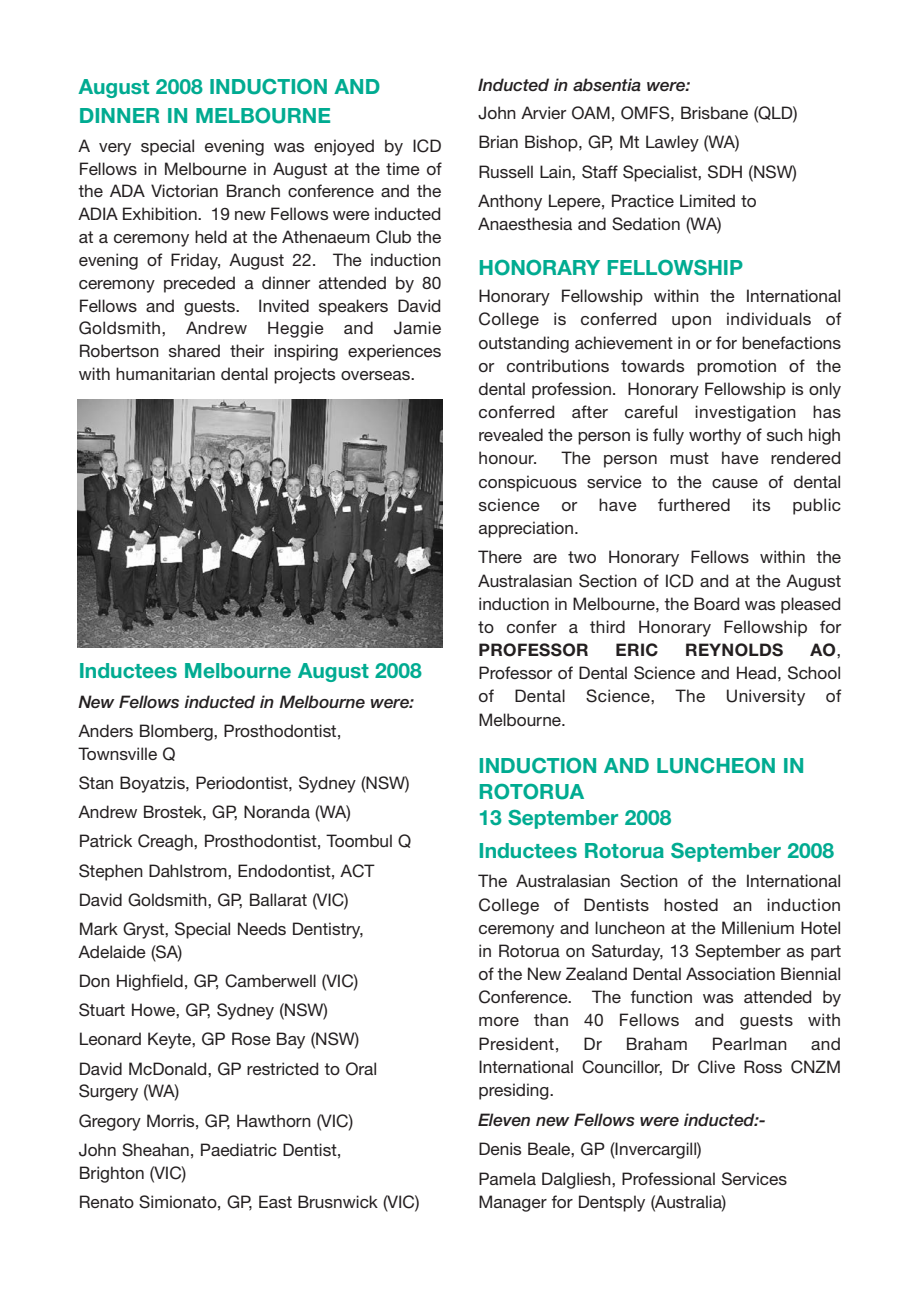
<style>
.page{position:relative;width:920px;height:1290px;background:#fff}
.page>*{position:absolute;margin:0;border:0;box-sizing:border-box;transform-origin:0 0}
.t1{font:700 21px/26.1px "Helvetica Neue";color:#00ab91}
.t2{font:17.25px/23.1px "Helvetica Neue";color:#231f20;text-align:justify}
.t3{font:italic 500 17.25px "Helvetica Neue";color:#231f20}
.t4{font:700 17.25px "Helvetica Neue";letter-spacing:.02em;color:#231f20}
.t5{font:17.25px "Helvetica Neue";letter-spacing:.02em;color:#231f20}
.s1{font-weight:700}
</style>
<div class="page">
<img style="left:77px;top:400px;width:366px;height:247px">
<p class="t1" style="left:79px;top:74px;width:303px;line-height:28.8px">August 2008 INDUCTION AND<br>DINNER IN MELBOURNE</p>
<p class="t2" style="left:79px;top:136px;width:364px">A very special evening was enjoyed by ICD Fellows in Melbourne in August at the time of the ADA Victorian Branch conference and the ADIA Exhibition. 19 new Fellows were inducted at a ceremony held at the Athenaeum Club the evening of Friday, August 22. The induction ceremony preceded a dinner attended by 80<br>Fellows and guests. Invited speakers David Goldsmith, Andrew Heggie and Jamie Robertson shared their inspiring experiences with humanitarian dental projects overseas.</p>
<p class="t1" style="left:79px;top:660px;width:345px">Inductees Melbourne August 2008</p>
<p class="t3" style="left:79px;top:695px;width:337px">New Fellows inducted in Melbourne were:</p>
<p class="t2" style="left:79px;top:721px;width:264px">Anders Blomberg, Prosthodontist,<br>Townsville Q</p>
<p class="t2" style="left:79px;top:770px;width:334px;line-height:29.2px;text-align:left">Stan Boyatzis, Periodontist, Sydney (NSW)<br>Andrew Brostek, GP, Noranda (WA)<br>Patrick Creagh, Prosthodontist, Toombul Q Stephen Dahlstrom, Endodontist, ACT David Goldsmith, GP, Ballarat (VIC)<br>Mark Gryst, Special Needs Dentistry,</p>
<p class="t2" style="left:79px;top:939px;width:300px;line-height:29.2px;text-align:left">Adelaide (SA)<br>Don Highfield, GP, Camberwell (VIC)<br>Stuart Howe, GP, Sydney (NSW)<br>Leonard Keyte, GP Rose Bay (NSW)<br>David McDonald, GP restricted to Oral</p>
<p class="t2" style="left:79px;top:1078px;width:276px;line-height:29.2px;text-align:left">Surgery (WA)<br>Gregory Morris, GP, Hawthorn (VIC)<br>John Sheahan, Paediatric Dentist,</p>
<p class="t2" style="left:79px;top:1159px;width:342px;line-height:29.2px">Brighton (VIC)<br>Renato Simionato, GP, East Brusnwick (VIC)</p>
<p class="t3" style="left:478px;top:79px;width:213px">Inducted in absentia were:</p>
<p class="t2" style="left:478px;top:99px;width:320px;line-height:29.5px;text-align:left">John Arvier OAM, OMFS, Brisbane (QLD)<br>Brian Bishop, GP, Mt Lawley (WA)<br>Russell Lain, Staff Specialist, SDH (NSW)<br>Anthony Lepere, Practice Limited to</p>
<p class="t2" style="left:478px;top:214px;width:245px">Anaesthesia and Sedation (WA)</p>
<p class="t1" style="left:478px;top:256px;width:266px">HONORARY FELLOWSHIP</p>
<p class="t2" style="left:478px;top:286px;width:364px">Honorary Fellowship within the International College is conferred upon individuals of outstanding achievement in or for benefactions or contributions towards promotion of the dental profession. Honorary Fellowship is only conferred after careful investigation has revealed the person is fully worthy of such high honour.</p>
<p class="t2" style="left:478px;top:448px;width:364px;text-indent:83px">The person must have rendered conspicuous service to the cause of dental science or have furthered its public appreciation.</p>
<p class="t2" style="left:478px;top:547px;width:364px">There are two Honorary Fellows within the Australasian Section of ICD and at the August induction in Melbourne, the Board was pleased to confer a third Honorary Fellowship for</p>
<p class="t4" style="left:479px;top:644px;width:112px">PROFESSOR</p>
<p class="t4" style="left:616px;top:644px;width:44px">ERIC</p>
<p class="t4" style="left:685px;top:644px;width:100px">REYNOLDS</p>
<p class="t2" style="left:478px;top:640px;width:364px;text-indent:332px"><span class="s1">AO</span>, Professor of Dental Science and Head, School of Dental Science, The University of Melbourne.</p>
<p class="t1" style="left:478px;top:754px;width:328px">INDUCTION AND LUNCHEON IN<br>ROTORUA<br>13 September 2008</p>
<p class="t1" style="left:478px;top:839px;width:357px">Inductees Rotorua September 2008</p>
<p class="t2" style="left:478px;top:871px;width:364px">The Australasian Section of the International College of Dentists hosted an induction ceremony and luncheon at the Millenium Hotel in Rotorua on Saturday, 13 September as part of the New Zealand Dental Association Biennial Conference. The function was attended by more than 40 Fellows and guests with President,</p>
<p class="t2" style="left:478px;top:1034px;width:364px;text-indent:333px">and International Councillor, Dr Clive Ross CNZM presiding.</p>
<p class="t3" style="left:478px;top:1113px;width:289px">Eleven new Fellows were inducted:-</p>
<p class="t2" style="left:478px;top:1136px;width:310px;line-height:29.5px">Denis Beale, GP (Invercargill)<br>Pamela Dalgliesh, Professional Services</p>
<p class="t2" style="left:478px;top:1192px;width:250px">Manager for Dentsply (Australia)</p>
<p class="t2" style="left:583px;top:1034px;width:20px">Dr</p>
<p class="t2" style="left:626px;top:1034px;width:64px">Braham</p>
<p class="t5" style="left:712px;top:1037px;width:77px">Pearlman</p>
</div>
